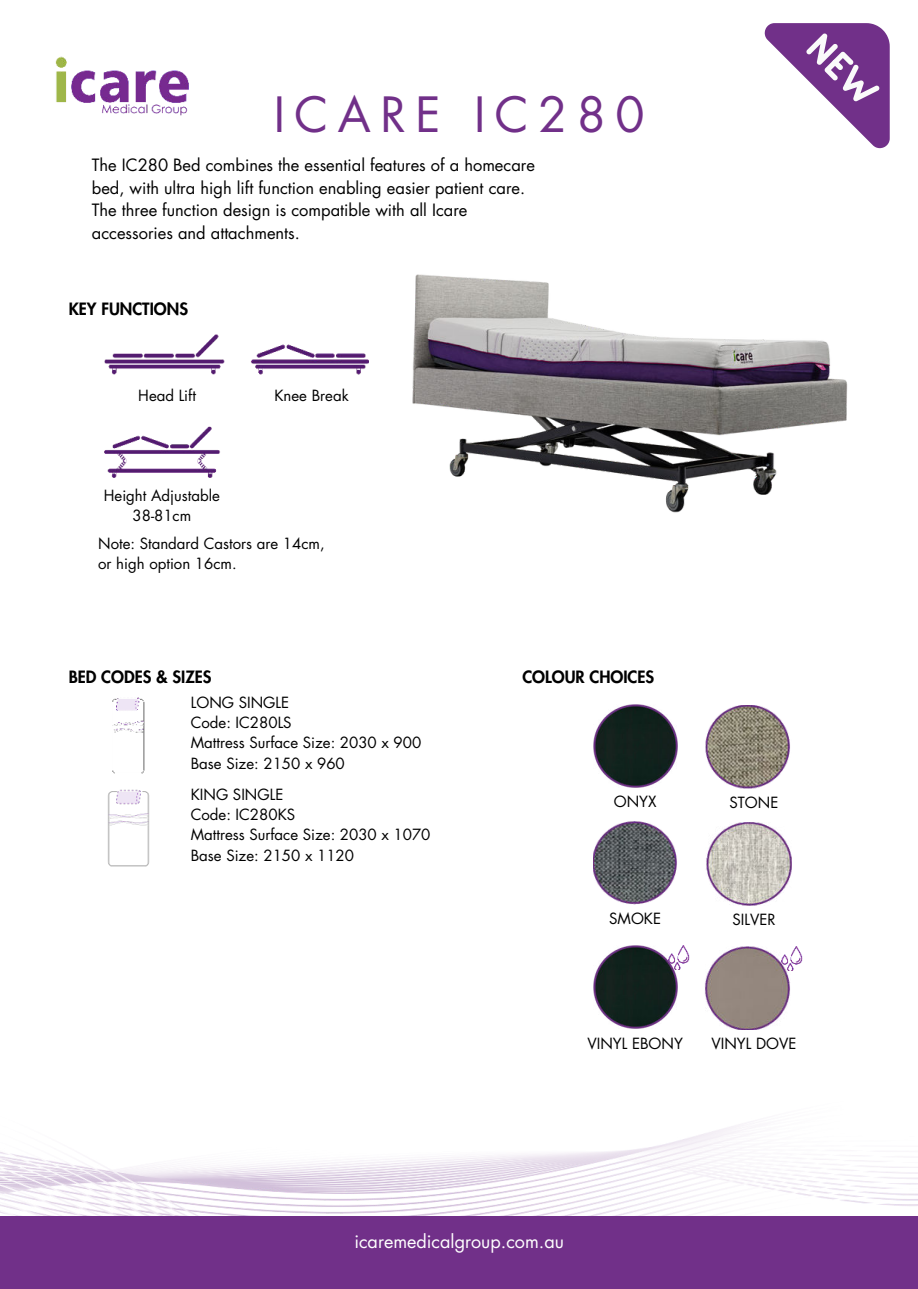
<style>
.page{position:relative;width:918px;height:1289px;background:#fff}
.page>*{position:absolute;margin:0;border:0;box-sizing:border-box;transform-origin:0 0}
.t1{font:47.25px "Futura Std";letter-spacing:.2em;color:#713089}
.t2{font:18px "Futura Std";color:#fff}
.t3{font:16.5px/22.5px "Futura Std";color:#000}
.t4{font:800 16.5px "Futura Std";color:#000}
.t5{font:15px/20.1px "Futura Std";color:#000}
</style>
<div class="page">
<img style="left:55px;top:56px;width:134px;height:60px">
<img style="left:0;top:1121px;width:918px;height:94px">
<div style="left:0;top:1215px;width:918px;height:73px;background:#713089"></div>
<img style="left:593px;top:704px;width:84px;height:83px">
<img style="left:706px;top:705px;width:84px;height:83px">
<img style="left:593px;top:821px;width:84px;height:83px">
<img style="left:706px;top:822px;width:85px;height:83px">
<img style="left:593px;top:945px;width:84px;height:83px">
<img style="left:704px;top:946px;width:86px;height:83px">
<img style="left:669px;top:945px;width:21px;height:24px">
<img style="left:782px;top:946px;width:21px;height:23px">
<img style="left:104px;top:334px;width:120px;height:41px">
<img style="left:104px;top:426px;width:116px;height:52px">
<img style="left:250px;top:344px;width:118px;height:31px">
<img style="left:112px;top:697px;width:33px;height:76px">
<img style="left:108px;top:789px;width:41px;height:77px">
<img style="left:412px;top:274px;width:436px;height:239px">
<svg style="left:765px;top:23px;width:125px;height:125px"></svg>
<h1 class="t1" style="left:274px;top:85px;width:372px">ICARE IC280</h1>
<p class="t3" style="left:92px;top:154px;width:445px">The IC280 Bed combines the essential features of a homecare bed, with ultra high lift function enabling easier patient care.<br>The three function design is compatible with all Icare accessories and attachments.</p>
<p class="t4" style="left:69px;top:298px;width:121px">KEY FUNCTIONS</p>
<p class="t5" style="left:138px;top:385px;width:59px">Head Lift</p>
<p class="t5" style="left:274px;top:385px;width:76px">Knee Break</p>
<p class="t5" style="left:104px;top:485px;width:118px;text-align:center">Height Adjustable<br>38-81cm</p>
<p class="t5" style="left:98px;top:533px;width:228px">Note: Standard Castors are 14cm, or high option 16cm.</p>
<p class="t4" style="left:69px;top:666px;width:144px">BED CODES &amp; SIZES</p>
<p class="t5" style="left:191px;top:692px;width:232px">LONG SINGLE<br>Code: IC280LS<br>Mattress Surface Size: 2030 x 900<br>Base Size: 2150 x 960</p>
<p class="t5" style="left:191px;top:784px;width:241px">KING SINGLE<br>Code: IC280KS<br>Mattress Surface Size: 2030 x 1070<br>Base Size: 2150 x 1120</p>
<p class="t4" style="left:522px;top:666px;width:133px">COLOUR CHOICES</p>
<p class="t5" style="left:614px;top:791px;width:44px">ONYX</p>
<p class="t5" style="left:730px;top:792px;width:50px">STONE</p>
<p class="t5" style="left:609px;top:908px;width:53px">SMOKE</p>
<p class="t5" style="left:732px;top:909px;width:45px">SILVER</p>
<p class="t5" style="left:587px;top:1032px;width:97px">VINYL EBONY</p>
<p class="t5" style="left:711px;top:1032px;width:87px">VINYL DOVE</p>
<p class="t2" style="left:354px;top:1229px;width:211px">icaremedicalgroup.com.au</p>
</div>
